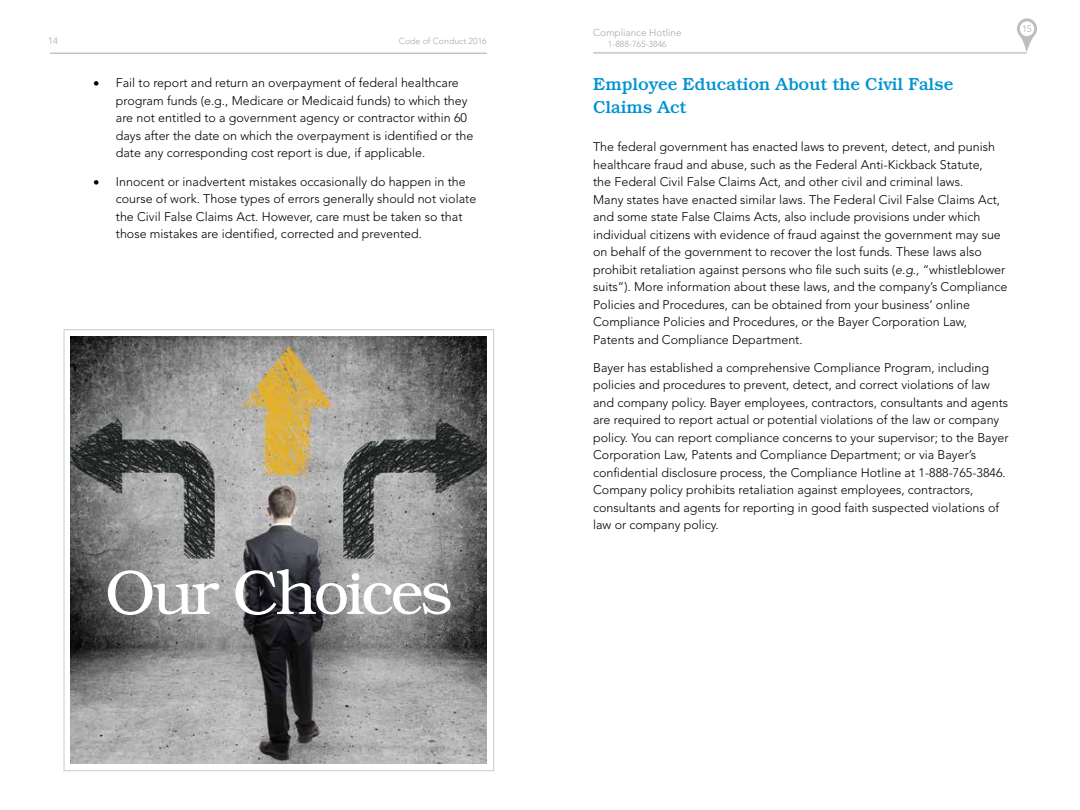
<style>
.page{position:relative;width:1080px;height:810px;background:#fff}
.page>*{position:absolute;margin:0;border:0;box-sizing:border-box;transform-origin:0 0}
.t1{font:300 62.5px "Bookman Std";letter-spacing:-.05em;color:#fff}
.t2{font:500 17.5px/22.5px "Bookman Std";letter-spacing:-.01em;color:#0093d0}
.t3{font:300 12.5px/17.5px "Avenir LT Std";color:#000}
.t4{font:300 10px "Avenir LT Std";color:#a7a9ac}
.t5{font:300 9.38px "Avenir LT Std";color:#a7a9ac}
.t6{font:300 8.75px "Avenir LT Std";color:#a7a9ac}
.s1{font-style:italic}
</style>
<div class="page">
<hr style="left:50px;top:53px;width:437px;height:1px;background:#a7a9ac">
<hr style="left:593px;top:53px;width:434px;height:1px;background:#a7a9ac">
<svg style="left:1017px;top:18px;width:20px;height:35px"></svg>
<img style="left:71px;top:336px;width:416px;height:428px">
<p class="t5" style="left:48px;top:35px;width:11px">14</p>
<p class="t6" style="left:399px;top:36px;width:89px">Code of Conduct 2016</p>
<p class="t3" style="left:116px;top:74px;width:359px;text-indent:-22px">• Fail to report and return an overpayment of federal healthcare program funds (e.g., Medicare or Medicaid funds) to which they are not entitled to a government agency or contractor within 60 days after the date on which the overpayment is identified or the date any corresponding cost report is due, if applicable.</p>
<p class="t3" style="left:116px;top:173px;width:362px;text-indent:-22px">• Innocent or inadvertent mistakes occasionally do happen in the course of work. Those types of errors generally should not violate the Civil False Claims Act. However, care must be taken so that those mistakes are identified, corrected and prevented.</p>
<h1 class="t1" style="left:105px;top:557px;width:349px">Our Choices</h1>
<p class="t4" style="left:593px;top:27px;width:90px">Compliance Hotline</p>
<p class="t6" style="left:608px;top:38px;width:60px">1-888-765-3846</p>
<h2 class="t2" style="left:593px;top:73px;width:362px">Employee Education About the Civil False<br>Claims Act</h2>
<p class="t3" style="left:593px;top:138px;width:416px">The federal government has enacted laws to prevent, detect, and punish healthcare fraud and abuse, such as the Federal Anti-Kickback Statute,<br>the Federal Civil False Claims Act, and other civil and criminal laws.<br>Many states have enacted similar laws. The Federal Civil False Claims Act, and some state False Claims Acts, also include provisions under which individual citizens with evidence of fraud against the government may sue on behalf of the government to recover the lost funds. These laws also prohibit retaliation against persons who file such suits (<span class="s1">e.g.,</span> “whistleblower suits”). More information about these laws, and the company’s Compliance Policies and Procedures, can be obtained from your business’ online Compliance Policies and Procedures, or the Bayer Corporation Law, Patents and Compliance Department.</p>
<p class="t3" style="left:593px;top:359px;width:417px">Bayer has established a comprehensive Compliance Program, including policies and procedures to prevent, detect, and correct violations of law and company policy. Bayer employees, contractors, consultants and agents are required to report actual or potential violations of the law or company policy. You can report compliance concerns to your supervisor; to the Bayer Corporation Law, Patents and Compliance Department; or via Bayer’s confidential disclosure process, the Compliance Hotline at 1-888-765-3846.<br>Company policy prohibits retaliation against employees, contractors, consultants and agents for reporting in good faith suspected violations of law or company policy.</p>
<p class="t5" style="left:1022px;top:23px;width:11px">15</p>
</div>
